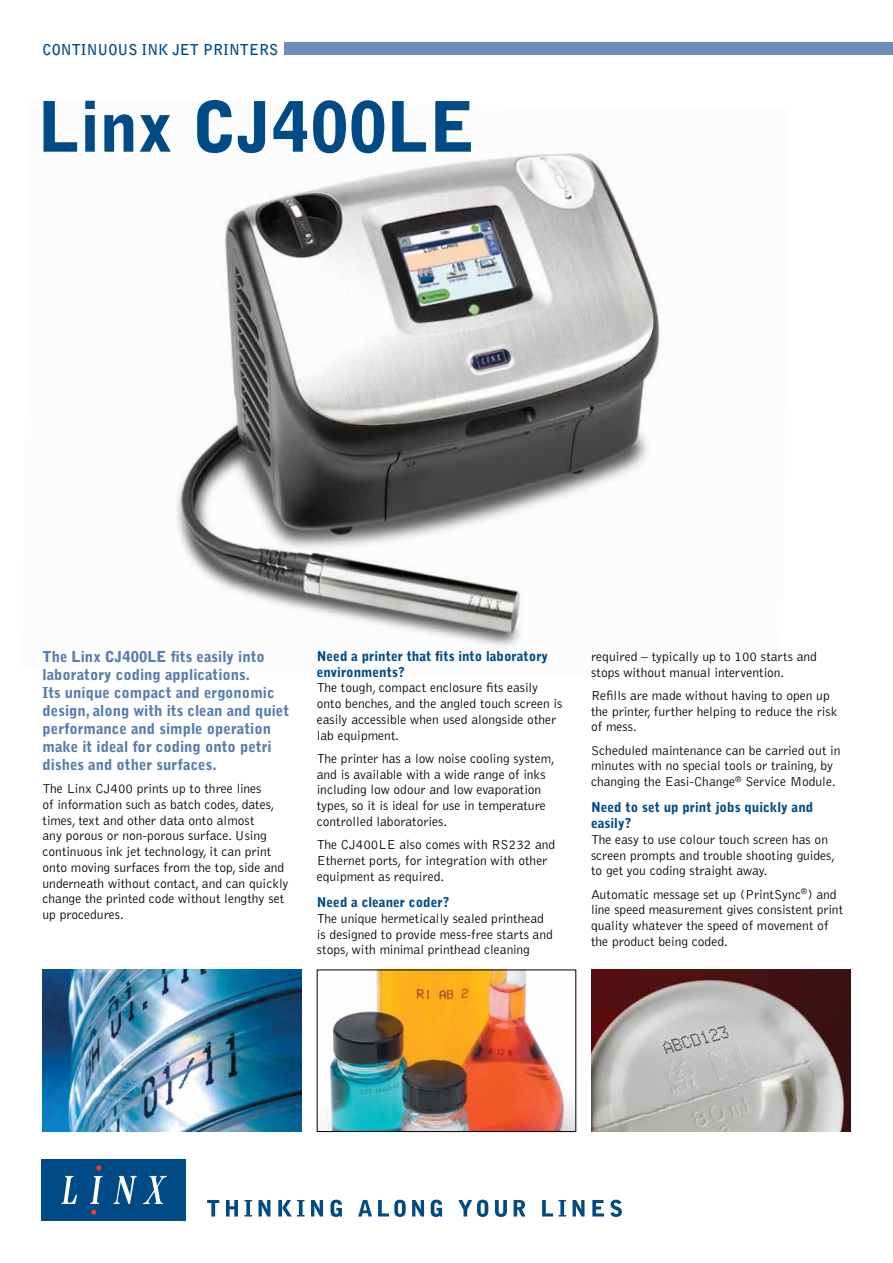
<style>
.page{position:relative;width:893px;height:1263px;background:#fff}
.page>*{position:absolute;margin:0;border:0;box-sizing:border-box;transform-origin:0 0}
.t1{font:900 69px "Bell Gothic";color:#004b85}
.t2{font:900 15px/18px "Bell Gothic";color:#577dad}
.t3{font:700 15px "Bell Gothic";color:#004b85}
.t4{font:300 13.5px/15.8px "Bell Gothic";color:#000}
.t5{font:900 13.5px/15.8px "Bell Gothic";color:#004b85}
</style>
<div class="page">
<img style="left:176px;top:153px;width:484px;height:493px">
<div style="left:285px;top:43px;width:608px;height:12px;background:#6e8db8"></div>
<div style="left:41px;top:1159px;width:145px;height:62px;background:#004b85"></div>
<svg style="left:61px;top:1176px;width:16px;height:28px"></svg>
<svg style="left:90px;top:1176px;width:13px;height:28px"></svg>
<svg style="left:113px;top:1176px;width:24px;height:28px"></svg>
<svg style="left:143px;top:1176px;width:24px;height:28px"></svg>
<svg style="left:96px;top:1165px;width:5px;height:5px"></svg>
<svg style="left:91px;top:1210px;width:5px;height:5px"></svg>
<svg style="left:207px;top:1200px;width:12px;height:16px"></svg>
<svg style="left:226px;top:1200px;width:12px;height:16px"></svg>
<svg style="left:244px;top:1200px;width:8px;height:16px"></svg>
<svg style="left:259px;top:1200px;width:11px;height:16px"></svg>
<svg style="left:278px;top:1200px;width:26px;height:16px"></svg>
<svg style="left:311px;top:1200px;width:12px;height:16px"></svg>
<svg style="left:330px;top:1200px;width:12px;height:17px"></svg>
<svg style="left:358px;top:1200px;width:14px;height:16px"></svg>
<svg style="left:378px;top:1200px;width:28px;height:17px"></svg>
<svg style="left:412px;top:1200px;width:12px;height:16px"></svg>
<svg style="left:431px;top:1200px;width:11px;height:17px"></svg>
<svg style="left:458px;top:1200px;width:30px;height:17px"></svg>
<svg style="left:495px;top:1200px;width:12px;height:17px"></svg>
<svg style="left:514px;top:1200px;width:11px;height:16px"></svg>
<svg style="left:542px;top:1200px;width:24px;height:16px"></svg>
<svg style="left:573px;top:1200px;width:11px;height:16px"></svg>
<svg style="left:592px;top:1200px;width:12px;height:16px"></svg>
<svg style="left:610px;top:1200px;width:12px;height:17px"></svg>
<img style="left:43px;top:969px;width:259px;height:162px">
<img style="left:325px;top:971px;width:249px;height:159px">
<div style="left:317px;top:969px;width:259px;height:163px;border:1px solid #000"></div>
<img style="left:591px;top:969px;width:259px;height:162px">
<p class="t3" style="left:43px;top:41px;width:237px">CONTINUOUS INK JET PRINTERS</p>
<h1 class="t1" style="left:38px;top:87px;width:438px">Linx CJ400LE</h1>
<p class="t2" style="left:43px;top:648px;width:248px">The Linx CJ400LE fits easily into laboratory coding applications.<br>Its unique compact and ergonomic design, along with its clean and quiet performance and simple operation make it ideal for coding onto petri dishes and other surfaces.</p>
<p class="t4" style="left:43px;top:781px;width:248px">The Linx CJ400 prints up to three lines<br>of information such as batch codes, dates, times, text and other data onto almost<br>any porous or non-porous surface. Using continuous ink jet technology, it can print onto moving surfaces from the top, side and underneath without contact, and can quickly change the printed code without lengthy set up procedures.</p>
<p class="t5" style="left:317px;top:648px;width:233px">Need a printer that fits into laboratory environments?</p>
<p class="t4" style="left:317px;top:680px;width:247px">The tough, compact enclosure fits easily onto benches, and the angled touch screen is easily accessible when used alongside other lab equipment.</p>
<p class="t4" style="left:317px;top:751px;width:240px">The printer has a low noise cooling system, and is available with a wide range of inks including low odour and low evaporation types, so it is ideal for use in temperature controlled laboratories.</p>
<p class="t4" style="left:317px;top:837px;width:240px">The CJ400LE also comes with RS232 and<br>Ethernet ports, for integration with other equipment as required.</p>
<p class="t5" style="left:317px;top:894px;width:134px">Need a cleaner coder?</p>
<p class="t4" style="left:317px;top:911px;width:238px">The unique hermetically sealed printhead is designed to provide mess-free starts and stops, with minimal printhead cleaning</p>
<p class="t4" style="left:591px;top:649px;width:227px">required – typically up to 100 starts and stops without manual intervention.</p>
<p class="t4" style="left:591px;top:688px;width:248px">Refills are made without having to open up the printer, further helping to reduce the risk of mess.</p>
<p class="t4" style="left:591px;top:743px;width:251px">Scheduled maintenance can be carried out in minutes with no special tools or training, by changing the Easi-Change<sup>®</sup> Service Module.</p>
<p class="t5" style="left:591px;top:800px;width:224px">Need to set up print jobs quickly and easily?</p>
<p class="t4" style="left:591px;top:832px;width:246px">The easy to use colour touch screen has on screen prompts and trouble shooting guides, to get you coding straight away.</p>
<p class="t4" style="left:591px;top:887px;width:254px">Automatic message set up (PrintSync<sup>®</sup>) and line speed measurement gives consistent print quality whatever the speed of movement of the product being coded.</p>
</div>
